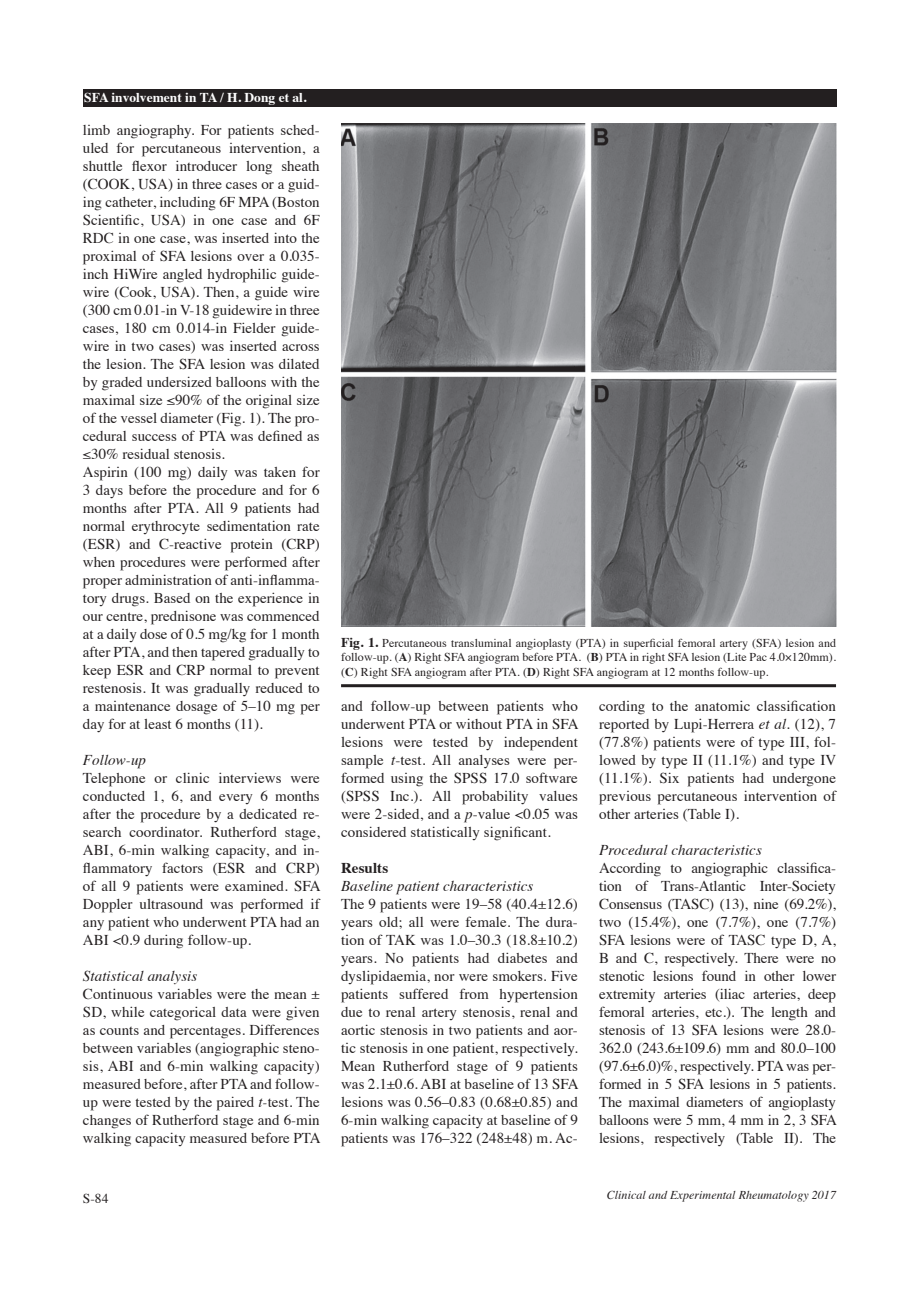
<style>
.page{position:relative;width:919px;height:1289px;background:#fff}
.page>*{position:absolute;margin:0;border:0;box-sizing:border-box;transform-origin:0 0}
.t1{font:15px/18px "Times";color:#231f20;text-align:justify}
.t2{font:italic 15px "Times";letter-spacing:.005em;color:#231f20}
.t3{font:700 15px "Times";letter-spacing:.005em;color:#231f20}
.t4{font:700 13.5px "Times";color:#fff}
.t5{font:13.5px "Times";color:#231f20}
.t6{font:12px/14.2px "Times";letter-spacing:.005em;color:#231f20;text-align:justify}
.t7{font:italic 12px "Times";letter-spacing:.005em;color:#231f20}
.s1{font-style:italic}
.s2{font-weight:700;font-size:13.5px}
.s3{font-weight:700}
</style>
<div class="page">
<div style="left:83px;top:89px;width:753px;height:17px;background:#231f20"></div>
<img style="left:341px;top:123px;width:495px;height:504px">
<hr style="left:341px;top:684px;width:495px;height:3px;background:#231f20">
<p class="t4" style="left:84px;top:84px;width:224px">SFA involvement in TA / H. Dong et al.</p>
<p class="t1" style="left:83px;top:119px;width:238px;text-align:left">limb angiography. For patients sched&shy;uled for percutaneous intervention, a shuttle flexor introducer long sheath (COOK, USA) in three cases or a guid&shy;ing catheter, including 6F MPA (Boston Scientific, USA) in one case and 6F RDC in one case, was inserted into the proximal of SFA lesions over a 0.035- inch HiWire angled hydrophilic guide&shy;wire (Cook, USA). Then, a guide wire (300 cm 0.01-in V-18 guidewire in three cases, 180 cm 0.014-in Fielder guide&shy;wire in two cases) was inserted across the lesion. The SFA lesion was dilated by graded undersized balloons with the maximal size ≤90% of the original size of the vessel diameter (Fig. 1). The pro&shy;cedural success of PTA was defined as ≤30% residual stenosis.<br>Aspirin (100 mg) daily was taken for 3 days before the procedure and for 6 months after PTA. All 9 patients had normal erythrocyte sedimentation rate (ESR) and C-reactive protein (CRP) when procedures were performed after proper administration of anti-inflamma&shy;tory drugs. Based on the experience in our centre, prednisone was commenced at a daily dose of 0.5 mg/kg for 1 month after PTA, and then tapered gradually to keep ESR and CRP normal to prevent restenosis. It was gradually reduced to a maintenance dosage of 5–10 mg per day for at least 6 months (11).</p>
<p class="t2" style="left:83px;top:746px;width:65px">Follow-up</p>
<p class="t1" style="left:83px;top:767px;width:239px">Telephone or clinic interviews were conducted 1, 6, and every 6 months after the procedure by a dedicated re&shy;search coordinator. Rutherford stage, ABI, 6-min walking capacity, and in&shy;flammatory factors (ESR and CRP) of all 9 patients were examined. SFA Doppler ultrasound was performed if any patient who underwent PTA had an ABI &lt;0.9 during follow-up.</p>
<p class="t2" style="left:83px;top:962px;width:116px">Statistical analysis</p>
<p class="t1" style="left:83px;top:983px;width:239px">Continuous variables were the mean ± SD, while categorical data were given as counts and percentages. Differences between variables (angiographic steno&shy;sis, ABI and 6-min walking capacity) measured before, after PTA and follow&shy;up were tested by the paired <span class="s1">t-</span>test. The changes of Rutherford stage and 6-min walking capacity measured before PTA</p>
<p class="t6" style="left:341px;top:635px;width:496px"><span class="s2">Fig. 1.</span> Percutaneous transluminal angioplasty (PTA) in superficial femoral artery (SFA) lesion and follow-up. (<span class="s3">A</span>) Right SFA angiogram before PTA. (<span class="s3">B</span>) PTA in right SFA lesion (Lite Pac 4.0×120mm). (<span class="s3">C</span>) Right SFA angiogram after PTA. (<span class="s3">D</span>) Right SFA angiogram at 12 months follow-up.</p>
<p class="t1" style="left:341px;top:695px;width:239px">and follow-up between patients who underwent PTA or without PTA in SFA lesions were tested by independent sample <span class="s1">t</span>-test. All analyses were per&shy;formed using the SPSS 17.0 software (SPSS Inc.). All probability values were 2-sided, and a <span class="s1">p</span>-value &lt;0.05 was considered statistically significant.</p>
<p class="t3" style="left:341px;top:853px;width:49px">Results</p>
<p class="t2" style="left:341px;top:872px;width:194px">Baseline patient characteristics</p>
<p class="t1" style="left:341px;top:893px;width:239px">The 9 patients were 19–58 (40.4±12.6) years old; all were female. The dura&shy;tion of TAK was 1.0–30.3 (18.8±10.2) years. No patients had diabetes and dyslipidaemia, nor were smokers. Five patients suffered from hypertension due to renal artery stenosis, renal and aortic stenosis in two patients and aor&shy;tic stenosis in one patient, respectively.<br>Mean Rutherford stage of 9 patients was 2.1±0.6. ABI at baseline of 13 SFA lesions was 0.56–0.83 (0.68±0.85) and 6-min walking capacity at baseline of 9 patients was 176–322 (248±48) m. Ac-</p>
<p class="t1" style="left:599px;top:695px;width:238px">cording to the anatomic classification reported by Lupi-Herrera <span class="s1">et al.</span> (12), 7 (77.8%) patients were of type III, fol&shy;lowed by type II (11.1%) and type IV (11.1%). Six patients had undergone previous percutaneous intervention of other arteries (Table I).</p>
<p class="t2" style="left:599px;top:836px;width:164px">Procedural characteristics</p>
<p class="t1" style="left:599px;top:857px;width:239px">According to angiographic classifica&shy;tion of Trans-Atlantic Inter-Society Consensus (TASC) (13), nine (69.2%), two (15.4%), one (7.7%), one (7.7%)<br>SFA lesions were of TASC type D, A, B and C, respectively. There were no stenotic lesions found in other lower extremity arteries (iliac arteries, deep femoral arteries, etc.). The length and stenosis of 13 SFA lesions were 28.0- 362.0 (243.6±109.6) mm and 80.0–100 (97.6±6.0)%, respectively. PTA was per&shy;formed in 5 SFA lesions in 5 patients.<br>The maximal diameters of angioplasty balloons were 5 mm, 4 mm in 2, 3 SFA lesions, respectively (Table II). The</p>
<p class="t5" style="left:83px;top:1185px;width:27px">S-84</p>
<p class="t7" style="left:606px;top:1184px;width:231px">Clinical and Experimental Rheumatology 2017</p>
</div>
